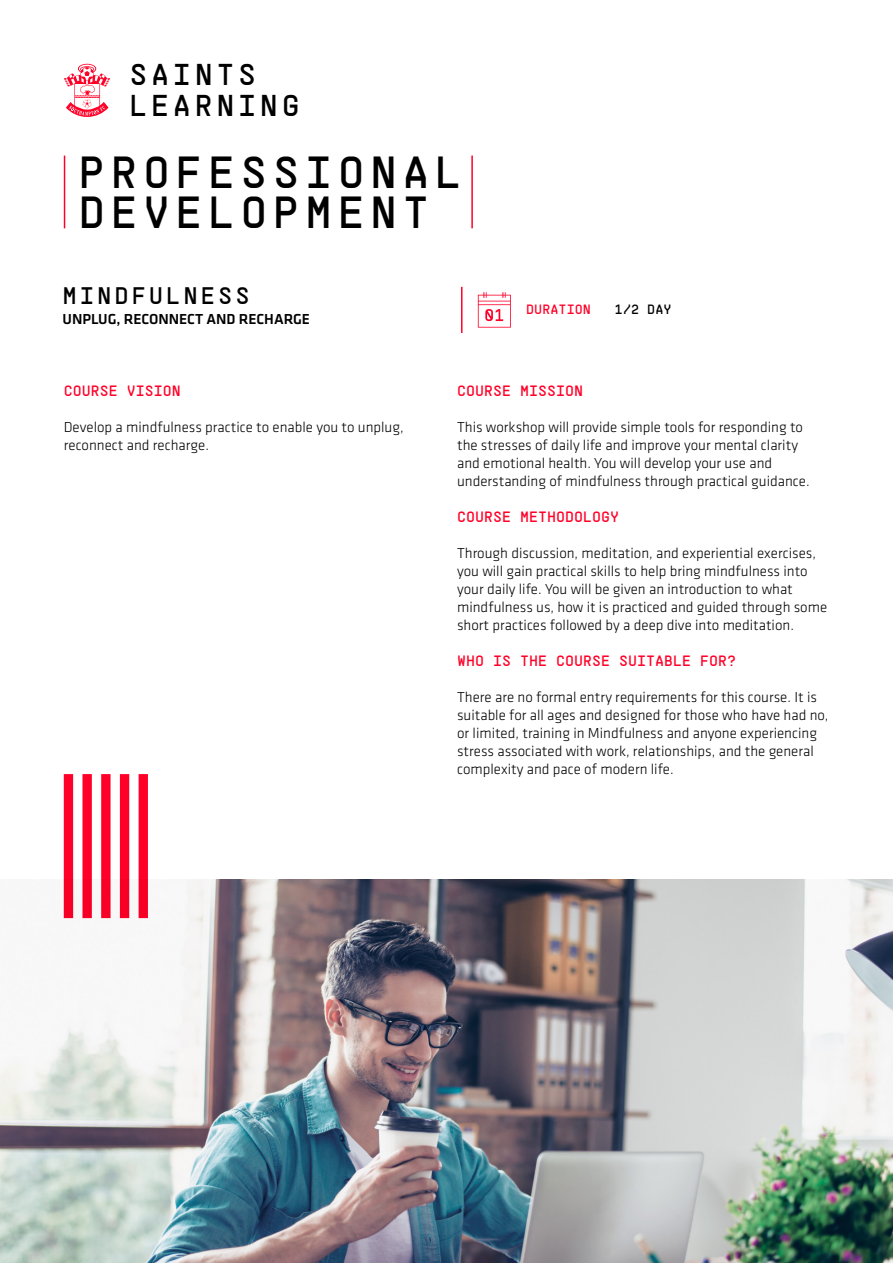
<style>
.page{position:relative;width:893px;height:1263px;background:#fff}
.page>*{position:absolute;margin:0;border:0;box-sizing:border-box;transform-origin:0 0}
.TITLE_1{font:45px "Supply";letter-spacing:.12em;color:#000}
.t1{font:30.15px "Supply";letter-spacing:.12em;color:#000}
.TITLE_2{font:24px "Supply";letter-spacing:.12em;color:#000}
.BODY_TEXT{font:300 15px/18px "Klavika Basic";color:#000}
.Paragraph_Style_1{font:15px "Supply";color:#ff0028}
.INTRODUCTION_TYPE{font:500 15px "Klavika Basic";color:#000}
.t2{font:13.5px "Supply";color:#ff0028}
.t3{font:13.5px "Supply";color:#000}
</style>
<div class="page">
<img style="left:1px;top:879px;width:892px;height:384px">
<hr style="left:461px;top:287px;width:1px;height:46px;background:#ff0028">
<svg style="left:64px;top:64px;width:46px;height:53px"></svg>
<svg style="left:478px;top:292px;width:33px;height:36px"></svg>
<div style="left:139px;top:774px;width:9px;height:144px;background:#ff0028"></div>
<div style="left:120px;top:774px;width:9px;height:144px;background:#ff0028"></div>
<div style="left:101px;top:774px;width:10px;height:144px;background:#ff0028"></div>
<div style="left:82px;top:774px;width:10px;height:144px;background:#ff0028"></div>
<div style="left:64px;top:774px;width:9px;height:144px;background:#ff0028"></div>
<hr style="left:64px;top:156px;width:1px;height:72px;background:#ff0028">
<hr style="left:471px;top:156px;width:2px;height:72px;background:#ff0028">
<p class="t1" style="left:129px;top:54px;width:128px">SAINTS</p>
<p class="t1" style="left:129px;top:85px;width:172px">LEARNING</p>
<p class="TITLE_1" style="left:78px;top:141px;width:385px">PROFESSIONAL</p>
<p class="TITLE_1" style="left:78px;top:181px;width:352px">DEVELOPMENT</p>
<p class="TITLE_2" style="left:63px;top:279px;width:189px">MINDFULNESS</p>
<p class="INTRODUCTION_TYPE" style="left:63px;top:309px;width:249px">UNPLUG, RECONNECT AND RECHARGE</p>
<p class="t2" style="left:526px;top:300px;width:66px">DURATION</p>
<p class="t3" style="left:615px;top:300px;width:58px">1/2 DAY</p>
<p class="Paragraph_Style_1" style="left:64px;top:380px;width:118px">COURSE VISION</p>
<p class="BODY_TEXT" style="left:64px;top:418px;width:341px">Develop a mindfulness practice to enable you to unplug, reconnect and recharge.</p>
<p class="Paragraph_Style_1" style="left:457px;top:380px;width:127px">COURSE MISSION</p>
<p class="BODY_TEXT" style="left:457px;top:418px;width:354px">This workshop will provide simple tools for responding to the stresses of daily life and improve your mental clarity and emotional health. You will develop your use and understanding of mindfulness through practical guidance.</p>
<p class="Paragraph_Style_1" style="left:457px;top:506px;width:164px">COURSE METHODOLOGY</p>
<p class="BODY_TEXT" style="left:457px;top:544px;width:372px">Through discussion, meditation, and experiential exercises, you will gain practical skills to help bring mindfulness into your daily life. You will be given an introduction to what mindfulness us, how it is practiced and guided through some short practices followed by a deep dive into meditation.</p>
<p class="Paragraph_Style_1" style="left:457px;top:650px;width:281px">WHO IS THE COURSE SUITABLE FOR?</p>
<p class="BODY_TEXT" style="left:457px;top:688px;width:373px">There are no formal entry requirements for this course. It is suitable for all ages and designed for those who have had no, or limited, training in Mindfulness and anyone experiencing stress associated with work, relationships, and the general complexity and pace of modern life.</p>
</div>
